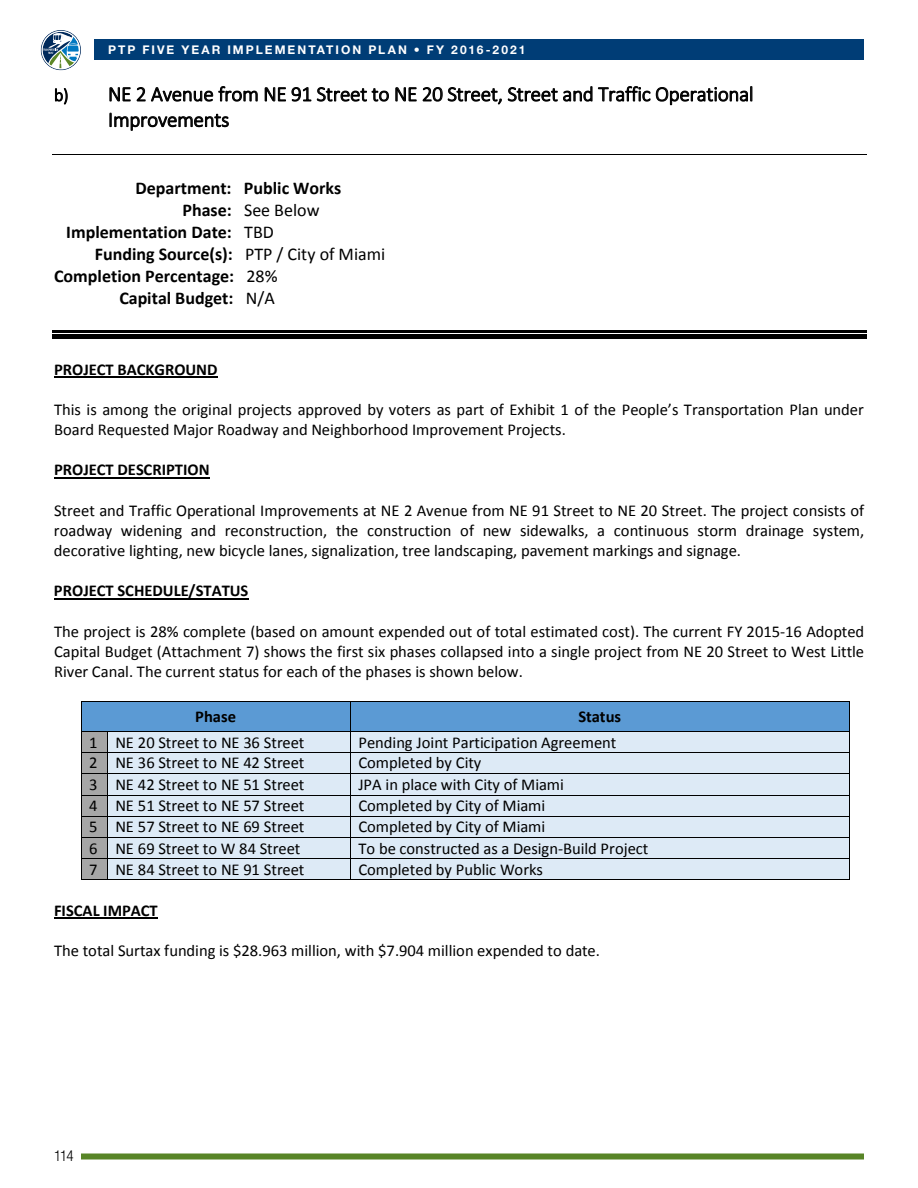
<style>
.page{position:relative;width:918px;height:1188px;background:#fff}
.page>*{position:absolute;margin:0;border:0;box-sizing:border-box;transform-origin:0 0}
.t1{font:300 21px/25.5px "Calibri";letter-spacing:-.01em;color:#000}
.t2{font:700 18px "Calibri";color:#000}
.t3{font:18px "Calibri";color:#000}
.t4{font:16.5px/20.1px "Calibri";color:#000;text-align:justify}
.t5{font:700 16.5px "Calibri";color:#000}
.t6{font:300 condensed 15px "Helvetica Neue LT Std";color:#000}
.t7{font:700 12px "Helvetica Neue LT Std";letter-spacing:.17em;color:#fff}
.s1{font-size:18px}
.s2{font-weight:700}
.s3{font-weight:400}
</style>
<div class="page">
<div style="left:94px;top:39px;width:770px;height:20px;background:#003d76"></div>
<svg style="left:40px;top:30px;width:41px;height:40px"></svg>
<div style="left:81px;top:1154px;width:783px;height:6px;background:#588527"></div>
<svg style="left:55px;top:88px;width:13px;height:17px"></svg>
<svg style="left:109px;top:87px;width:22px;height:15px"></svg>
<svg style="left:137px;top:86px;width:121px;height:16px"></svg>
<svg style="left:264px;top:87px;width:125px;height:15px"></svg>
<svg style="left:395px;top:87px;width:22px;height:15px"></svg>
<svg style="left:423px;top:87px;width:79px;height:18px"></svg>
<svg style="left:508px;top:86px;width:245px;height:19px"></svg>
<svg style="left:109px;top:112px;width:120px;height:19px"></svg>
<hr style="left:52px;top:154px;width:814px;height:1px;background:#000">
<hr style="left:52px;top:335px;width:814px;height:4px;background:#000">
<hr style="left:52px;top:330px;width:814px;height:2px;background:#000">
<hr style="left:54px;top:377px;width:163px;height:1px;background:#000">
<hr style="left:54px;top:477px;width:156px;height:1px;background:#000">
<hr style="left:54px;top:598px;width:194px;height:1px;background:#000">
<div style="left:81px;top:702px;width:269px;height:29px;background:#5b9ad4"></div>
<div style="left:351px;top:702px;width:498px;height:29px;background:#5b9ad4"></div>
<hr style="left:81px;top:702px;width:269px;height:1px;background:#000">
<hr style="left:351px;top:702px;width:498px;height:1px;background:#000">
<div style="left:108px;top:732px;width:242px;height:20px;background:#ddeaf6"></div>
<div style="left:351px;top:732px;width:498px;height:20px;background:#ddeaf6"></div>
<hr style="left:108px;top:731px;width:242px;height:1px;background:#000">
<hr style="left:351px;top:731px;width:498px;height:1px;background:#000">
<div style="left:108px;top:753px;width:242px;height:21px;background:#ddeaf6"></div>
<div style="left:351px;top:753px;width:498px;height:21px;background:#ddeaf6"></div>
<hr style="left:108px;top:752px;width:242px;height:1px;background:#000">
<hr style="left:351px;top:752px;width:498px;height:1px;background:#000">
<div style="left:108px;top:775px;width:242px;height:20px;background:#ddeaf6"></div>
<div style="left:351px;top:775px;width:498px;height:20px;background:#ddeaf6"></div>
<hr style="left:108px;top:774px;width:242px;height:1px;background:#000">
<hr style="left:351px;top:774px;width:498px;height:1px;background:#000">
<div style="left:108px;top:796px;width:242px;height:20px;background:#ddeaf6"></div>
<div style="left:351px;top:796px;width:498px;height:20px;background:#ddeaf6"></div>
<hr style="left:108px;top:795px;width:242px;height:1px;background:#000">
<hr style="left:351px;top:795px;width:498px;height:1px;background:#000">
<div style="left:108px;top:817px;width:242px;height:21px;background:#ddeaf6"></div>
<div style="left:351px;top:817px;width:498px;height:21px;background:#ddeaf6"></div>
<hr style="left:108px;top:816px;width:242px;height:1px;background:#000">
<hr style="left:351px;top:816px;width:498px;height:1px;background:#000">
<div style="left:108px;top:838px;width:242px;height:20px;background:#ddeaf6"></div>
<div style="left:351px;top:838px;width:498px;height:20px;background:#ddeaf6"></div>
<hr style="left:108px;top:838px;width:242px;height:1px;background:#000">
<hr style="left:351px;top:838px;width:498px;height:1px;background:#000">
<div style="left:108px;top:859px;width:242px;height:20px;background:#ddeaf6"></div>
<div style="left:351px;top:859px;width:498px;height:20px;background:#ddeaf6"></div>
<hr style="left:108px;top:858px;width:242px;height:1px;background:#000">
<hr style="left:351px;top:858px;width:498px;height:1px;background:#000">
<svg style="left:81px;top:702px;width:27px;height:178px"></svg>
<hr style="left:108px;top:879px;width:242px;height:1px;background:#000">
<svg style="left:350px;top:702px;width:1px;height:178px"></svg>
<hr style="left:351px;top:879px;width:498px;height:1px;background:#000">
<svg style="left:849px;top:702px;width:1px;height:178px"></svg>
<hr style="left:54px;top:917px;width:104px;height:2px;background:#000">
<p class="t7" style="left:108px;top:42px;width:419px">PTP FIVE YEAR IMPLEMENTATION PLAN • FY 2016-2021</p>
<p class="t1" style="left:108px;top:81px;width:647px;text-indent:-54px"><span class="s1">b)</span> NE 2 Avenue from NE 91 Street to NE 20 Street, Street and Traffic Operational<br>Improvements</p>
<p class="t2" style="left:136px;top:176px;width:207px">Department: Public Works</p>
<p class="t3" style="left:183px;top:198px;width:139px"><span class="s2">Phase:</span> See Below</p>
<p class="t2" style="left:66px;top:220px;width:209px">Implementation Date: <span class="s3">TBD</span></p>
<p class="t2" style="left:95px;top:242px;width:292px">Funding Source(s): <span class="s3">PTP / City of Miami</span></p>
<p class="t2" style="left:54px;top:264px;width:225px">Completion Percentage: <span class="s3">28%</span></p>
<p class="t2" style="left:119px;top:286px;width:157px">Capital Budget: <span class="s3">N/A</span></p>
<p class="t5" style="left:54px;top:359px;width:165px">PROJECT BACKGROUND</p>
<p class="t4" style="left:54px;top:400px;width:811px">This is among the original projects approved by voters as part of Exhibit 1 of the People’s Transportation Plan under<br>Board Requested Major Roadway and Neighborhood Improvement Projects.</p>
<p class="t5" style="left:54px;top:459px;width:157px">PROJECT DESCRIPTION</p>
<p class="t4" style="left:54px;top:500px;width:812px">Street and Traffic Operational Improvements at NE 2 Avenue from NE 91 Street to NE 20 Street. The project consists of roadway widening and reconstruction, the construction of new sidewalks, a continuous storm drainage system, decorative lighting, new bicycle lanes, signalization, tree landscaping, pavement markings and signage.</p>
<p class="t5" style="left:54px;top:580px;width:196px">PROJECT SCHEDULE/STATUS</p>
<p class="t4" style="left:54px;top:621px;width:812px">The project is 28% complete (based on amount expended out of total estimated cost). The current FY 2015-16 Adopted Capital Budget (Attachment 7) shows the first six phases collapsed into a single project from NE 20 Street to West Little River Canal. The current status for each of the phases is shown below.</p>
<p class="t5" style="left:195px;top:706px;width:42px">Phase</p>
<p class="t5" style="left:578px;top:706px;width:44px">Status</p>
<p class="t4" style="left:89px;top:732px;width:217px">1 NE 20 Street to NE 36 Street</p>
<p class="t4" style="left:358px;top:732px;width:260px">Pending Joint Participation Agreement</p>
<p class="t4" style="left:89px;top:753px;width:217px">2 NE 36 Street to NE 42 Street</p>
<p class="t4" style="left:358px;top:753px;width:125px">Completed by City</p>
<p class="t4" style="left:89px;top:775px;width:217px">3 NE 42 Street to NE 51 Street</p>
<p class="t4" style="left:358px;top:775px;width:207px">JPA in place with City of Miami</p>
<p class="t4" style="left:89px;top:796px;width:217px">4 NE 51 Street to NE 57 Street</p>
<p class="t4" style="left:358px;top:796px;width:188px">Completed by City of Miami</p>
<p class="t4" style="left:89px;top:817px;width:217px">5 NE 57 Street to NE 69 Street</p>
<p class="t4" style="left:358px;top:817px;width:188px">Completed by City of Miami</p>
<p class="t4" style="left:89px;top:838px;width:213px">6 NE 69 Street to W 84 Street</p>
<p class="t4" style="left:358px;top:838px;width:292px">To be constructed as a Design-Build Project</p>
<p class="t4" style="left:89px;top:859px;width:217px">7 NE 84 Street to NE 91 Street</p>
<p class="t4" style="left:358px;top:859px;width:186px">Completed by Public Works</p>
<p class="t5" style="left:54px;top:900px;width:105px">FISCAL IMPACT</p>
<p class="t4" style="left:54px;top:941px;width:548px">The total Surtax funding is $28.963 million, with $7.904 million expended to date.</p>
<p class="t6" style="left:54px;top:1147px;width:21px">114</p>
</div>
